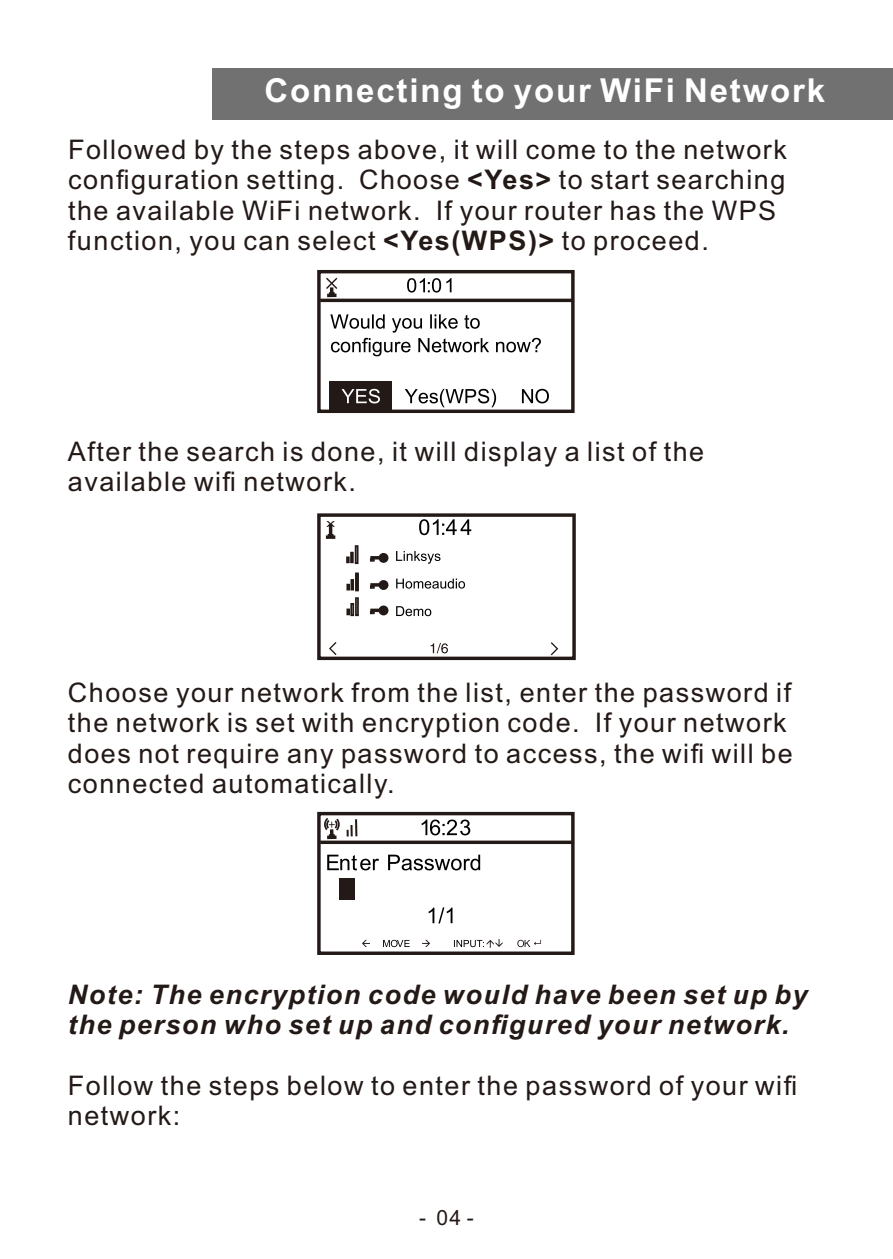
<style>
.page{position:relative;width:893px;height:1259px;background:#fff}
.page>*{position:absolute;margin:0;border:0;box-sizing:border-box;transform-origin:0 0}
.t1{font:700 33px "Arial";letter-spacing:.055em;color:#fff}
.t2{font:27px/30.3px "Arial";letter-spacing:.055em;color:#231916}
.t3{font:italic 700 27px/30.3px "Arial";letter-spacing:.055em;color:#231916}
.t4{font:21px "Arial";color:#231916}
.s1{font-weight:700}
</style>
<div class="page">
<div style="left:213px;top:68px;width:680px;height:51px;background:#717171"></div>
<div style="left:329px;top:381px;width:63px;height:30px;background:#231916"></div>
<hr style="left:320px;top:299px;width:254px;height:3px;background:#231916">
<div style="left:317px;top:270px;width:258px;height:143px;border:3px solid #231916"></div>
<svg style="left:330px;top:314px;width:211px;height:42px"></svg>
<svg style="left:342px;top:389px;width:38px;height:14px"></svg>
<svg style="left:405px;top:389px;width:91px;height:18px"></svg>
<svg style="left:522px;top:389px;width:27px;height:14px"></svg>
<svg style="left:407px;top:278px;width:44px;height:14px"></svg>
<svg style="left:326px;top:278px;width:11px;height:19px"></svg>
<div style="left:317px;top:513px;width:259px;height:147px;background:#fff;border:3px solid #231916"></div>
<svg style="left:326px;top:521px;width:9px;height:18px"></svg>
<svg style="left:431px;top:643px;width:17px;height:10px"></svg>
<svg style="left:551px;top:642px;width:7px;height:13px"></svg>
<svg style="left:329px;top:642px;width:7px;height:13px"></svg>
<svg style="left:346px;top:556px;width:4px;height:7px"></svg>
<svg style="left:350px;top:552px;width:4px;height:11px"></svg>
<div style="left:355px;top:545px;width:3px;height:19px;background:#fff;border:2px solid #231916"></div>
<svg style="left:346px;top:608px;width:4px;height:7px"></svg>
<svg style="left:350px;top:603px;width:4px;height:13px"></svg>
<svg style="left:355px;top:597px;width:4px;height:19px"></svg>
<svg style="left:346px;top:584px;width:4px;height:6px"></svg>
<svg style="left:350px;top:579px;width:4px;height:11px"></svg>
<div style="left:355px;top:572px;width:4px;height:19px;border:2px solid #231916"></div>
<div style="left:380px;top:555px;width:7px;height:6px;background:#231916;border-radius:50%"></div>
<div style="left:379px;top:553px;width:9px;height:10px;border:3px solid #231916;border-radius:50%"></div>
<svg style="left:370px;top:556px;width:11px;height:5px"></svg>
<div style="left:380px;top:582px;width:7px;height:6px;background:#231916;border-radius:50%"></div>
<div style="left:379px;top:580px;width:9px;height:10px;border:3px solid #231916;border-radius:50%"></div>
<svg style="left:370px;top:583px;width:11px;height:6px"></svg>
<div style="left:380px;top:607px;width:7px;height:6px;background:#231916;border-radius:50%"></div>
<div style="left:379px;top:605px;width:9px;height:10px;border:3px solid #231916;border-radius:50%"></div>
<svg style="left:370px;top:608px;width:11px;height:4px"></svg>
<svg style="left:370px;top:611px;width:5px;height:3px"></svg>
<svg style="left:419px;top:519px;width:52px;height:16px"></svg>
<svg style="left:396px;top:551px;width:44px;height:13px"></svg>
<svg style="left:396px;top:578px;width:69px;height:10px"></svg>
<svg style="left:396px;top:606px;width:35px;height:10px"></svg>
<svg style="left:321px;top:840px;width:250px;height:4px"></svg>
<div style="left:317px;top:812px;width:258px;height:143px;border:3px solid #231916"></div>
<svg style="left:324px;top:818px;width:16px;height:21px"></svg>
<svg style="left:347px;top:819px;width:10px;height:17px"></svg>
<div style="left:339px;top:878px;width:16px;height:21px;background:#231916"></div>
<svg style="left:362px;top:940px;width:8px;height:7px"></svg>
<svg style="left:422px;top:940px;width:8px;height:7px"></svg>
<svg style="left:383px;top:940px;width:27px;height:7px"></svg>
<svg style="left:454px;top:939px;width:49px;height:9px"></svg>
<svg style="left:517px;top:940px;width:24px;height:7px"></svg>
<svg style="left:327px;top:854px;width:52px;height:16px"></svg>
<svg style="left:388px;top:854px;width:92px;height:16px"></svg>
<svg style="left:429px;top:907px;width:23px;height:16px"></svg>
<svg style="left:422px;top:819px;width:48px;height:16px"></svg>
<p class="t1" style="left:265px;top:78px;width:562px">Connecting to your WiFi Network</p>
<p class="t2" style="left:68px;top:137px;width:720px">Followed by the steps above, it will come to the network configuration setting. Choose <span class="s1">&lt;Yes&gt;</span> to start searching the available WiFi network. If your router has the WPS function, you can select <span class="s1">&lt;Yes(WPS)&gt;</span> to proceed.</p>
<p class="t2" style="left:68px;top:439px;width:638px">After the search is done, it will display a list of the available wifi network.</p>
<p class="t2" style="left:68px;top:680px;width:726px">Choose your network from the list, enter the password if the network is set with encryption code. If your network does not require any password to access, the wifi will be connected automatically.</p>
<p class="t3" style="left:68px;top:982px;width:741px">Note: The encryption code would have been set up by the person who set up and configured your network.</p>
<p class="t2" style="left:68px;top:1072px;width:731px">Follow the steps below to enter the password of your wifi network:</p>
<p class="t4" style="left:419px;top:1209px;width:56px">- 04 -</p>
</div>
